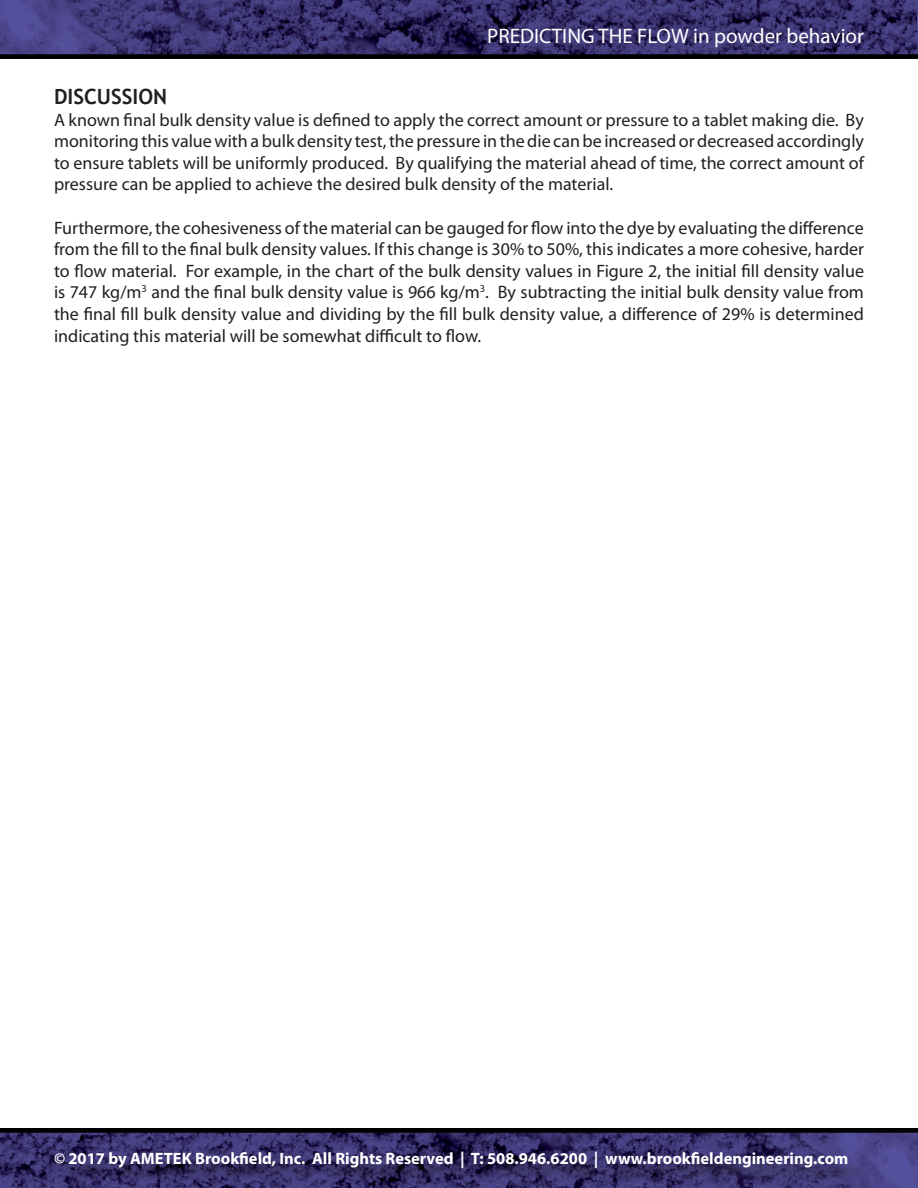
<style>
.page{position:relative;width:918px;height:1188px;background:#fff}
.page>*{position:absolute;margin:0;border:0;box-sizing:border-box;transform-origin:0 0}
.t1{font:21px "Myriad Pro";color:#fff}
.t2{font:700 21px "Trebuchet MS";color:#231f20}
.t3{font:18px/21.6px "Myriad Pro";color:#231f20;text-align:justify}
.t4{font:700 16.5px "Myriad Pro";color:#fff}
</style>
<div class="page">
<img style="left:0;top:1129px;width:918px;height:59px">
<img style="left:913px;top:0;width:5px;height:59px">
<img style="left:0;top:0;width:917px;height:58px">
<div style="left:57px;top:1155px;width:809px;height:31px;background:#231f20;opacity:.5"></div>
<p class="t1" style="left:487px;top:23px;width:378px">PREDICTING THE FLOW in powder behavior</p>
<p class="t2" style="left:54px;top:83px;width:115px">DISCUSSION</p>
<p class="t3" style="left:54px;top:109px;width:812px">A known final bulk density value is defined to apply the correct amount or pressure to a tablet making die. By monitoring this value with a bulk density test, the pressure in the die can be increased or decreased accordingly to ensure tablets will be uniformly produced. By qualifying the material ahead of time, the correct amount of pressure can be applied to achieve the desired bulk density of the material.</p>
<p class="t3" style="left:54px;top:217px;width:812px">Furthermore, the cohesiveness of the material can be gauged for flow into the dye by evaluating the difference from the fill to the final bulk density values. If this change is 30% to 50%, this indicates a more cohesive, harder to flow material. For example, in the chart of the bulk density values in Figure 2, the initial fill density value is 747 kg/m<sup>3</sup> and the final bulk density value is 966 kg/m<sup>3</sup>. By subtracting the initial bulk density value from the final fill bulk density value and dividing by the fill bulk density value, a difference of 29% is determined indicating this material will be somewhat difficult to flow.</p>
<p class="t4" style="left:54px;top:1148px;width:796px">© 2017 by AMETEK Brookfield, Inc. All Rights Reserved | T: 508.946.6200 | www.brookfieldengineering.com</p>
</div>
